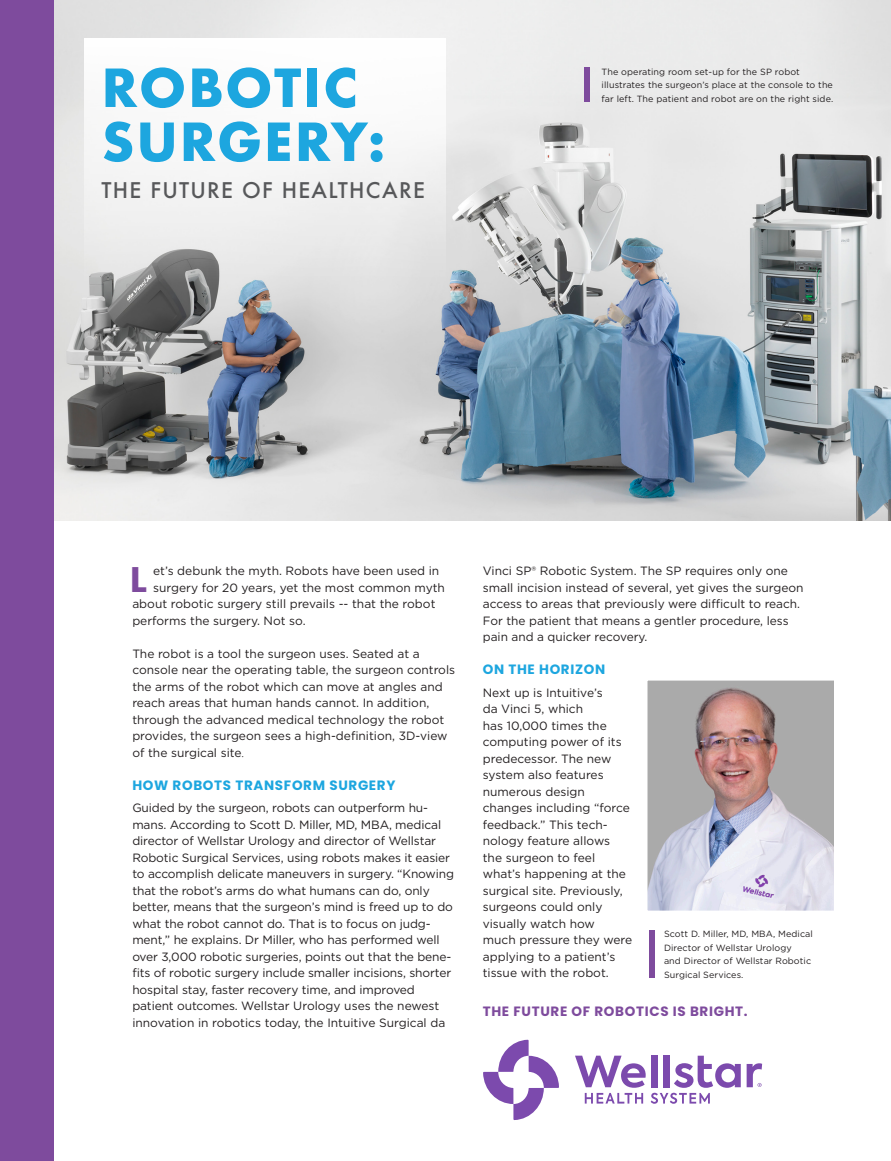
<style>
.page{position:relative;width:891px;height:1161px;background:#fff}
.page>*{position:absolute;margin:0;border:0;box-sizing:border-box;transform-origin:0 0}
.t1{font:700 51px/54px "Futura";letter-spacing:.035em;color:#1da6df}
.t2{font:700 35.55px "Poppins";color:#7e4b9d}
.t3{font:500 21px "Futura";letter-spacing:.06em;color:#57585a}
.t4{font:700 13.5px "Poppins";letter-spacing:.05em;color:#1da6df}
.t5{font:700 13.5px "Poppins";letter-spacing:.05em;color:#7e4b9d}
.t6{font:12px/16.5px "Gotham";color:#231f20}
.t7{font:9px/13.5px "Gotham";letter-spacing:.01em;color:#231f20}
.s1{font-family:"Gilroy";font-weight:300}
</style>
<div class="page">
<img style="left:54px;top:0;width:837px;height:520px">
<svg style="left:483px;top:1040px;width:76px;height:80px"></svg>
<div style="left:651px;top:1055px;width:6px;height:32px;background:#7c4aad"></div>
<div style="left:663px;top:1055px;width:7px;height:32px;background:#7c4aad"></div>
<svg style="left:575px;top:1056px;width:166px;height:48px"></svg>
<svg style="left:747px;top:1063px;width:15px;height:24px"></svg>
<img style="left:649px;top:682px;width:184px;height:228px">
<div style="left:645px;top:678px;width:192px;height:236px;border:3px solid #fff"></div>
<div style="left:84px;top:38px;width:362px;height:244px;background:linear-gradient(to bottom,#fff,#dcdcdc)"></div>
<div style="left:0;top:0;width:54px;height:1161px;background:#7e4b9d"></div>
<div style="left:584px;top:68px;width:5px;height:34px;background:#7e4b9d"></div>
<div style="left:649px;top:930px;width:5px;height:48px;background:#7e4b9d"></div>
<p class="t1" style="left:102px;top:61px;width:285px">ROBOTIC<br>SURGERY:</p>
<p class="t3" style="left:102px;top:176px;width:325px">THE FUTURE OF HEALTHCARE</p>
<p class="t7" style="left:602px;top:65px;width:233px">The operating room set-up for the SP robot illustrates the surgeon’s place at the console to the far left. The patient and robot are on the right side.</p>
<p class="t2" style="left:130px;top:558px;width:18px">L</p>
<p class="t6" style="left:153px;top:562px;width:288px">et’s debunk the myth. Robots have been used in</p>
<p class="t6" style="left:153px;top:579px;width:293px">surgery for 20 years, yet the most common myth</p>
<p class="t6" style="left:132px;top:595px;width:305px">about robotic surgery still prevails -- that the robot</p>
<p class="t6" style="left:132px;top:612px;width:175px">performs the surgery. Not so.</p>
<p class="t6" style="left:132px;top:645px;width:324px">The robot is a tool the surgeon uses. Seated at a console near the operating table, the surgeon controls the arms of the robot which can move at angles and reach areas that human hands cannot. In addition, through the advanced medical technology the robot provides, the surgeon sees a high-definition, 3D-view of the surgical site<span class="s1">.</span></p>
<p class="t4" style="left:132px;top:777px;width:265px">HOW ROBOTS TRANSFORM SURGERY</p>
<p class="t6" style="left:132px;top:799px;width:323px">Guided by the surgeon, robots can outperform hu&shy;mans. According to Scott D. Miller, MD, MBA, medical director of Wellstar Urology and director of Wellstar Robotic Surgical Services, using robots makes it easier to accomplish delicate maneuvers in surgery. “Knowing that the robot’s arms do what humans can do, only better, means that the surgeon’s mind is freed up to do what the robot cannot do. That is to focus on judg&shy;ment,” he explains. Dr Miller, who has performed well over 3,000 robotic surgeries, points out that the bene&shy;fits of robotic surgery include smaller incisions, shorter hospital stay, faster recovery time, and improved patient outcomes. Wellstar Urology uses the newest innovation in robotics today, the Intuitive Surgical da</p>
<p class="t6" style="left:483px;top:562px;width:322px">Vinci SP® Robotic System. The SP requires only one small incision instead of several, yet gives the surgeon access to areas that previously were difficult to reach.<br>For the patient that means a gentler procedure, less pain and a quicker recovery.</p>
<p class="t4" style="left:483px;top:661px;width:124px">ON THE HORIZON</p>
<p class="t6" style="left:483px;top:684px;width:151px">Next up is Intuitive’s<br>da Vinci 5, which<br>has 10,000 times the computing power of its predecessor. The new system also features numerous design changes including “force feedback.” This tech&shy;nology feature allows the surgeon to feel what’s happening at the surgical site. Previously, surgeons could only visually watch how<br>much pressure they were applying to a patient’s tissue with the robot.</p>
<p class="t5" style="left:483px;top:1003px;width:266px">THE FUTURE OF ROBOTICS IS BRIGHT.</p>
<p class="t7" style="left:664px;top:927px;width:150px">Scott D. Miller, MD, MBA, Medical<br>Director of Wellstar Urology<br>and Director of Wellstar Robotic<br>Surgical Services.</p>
</div>
